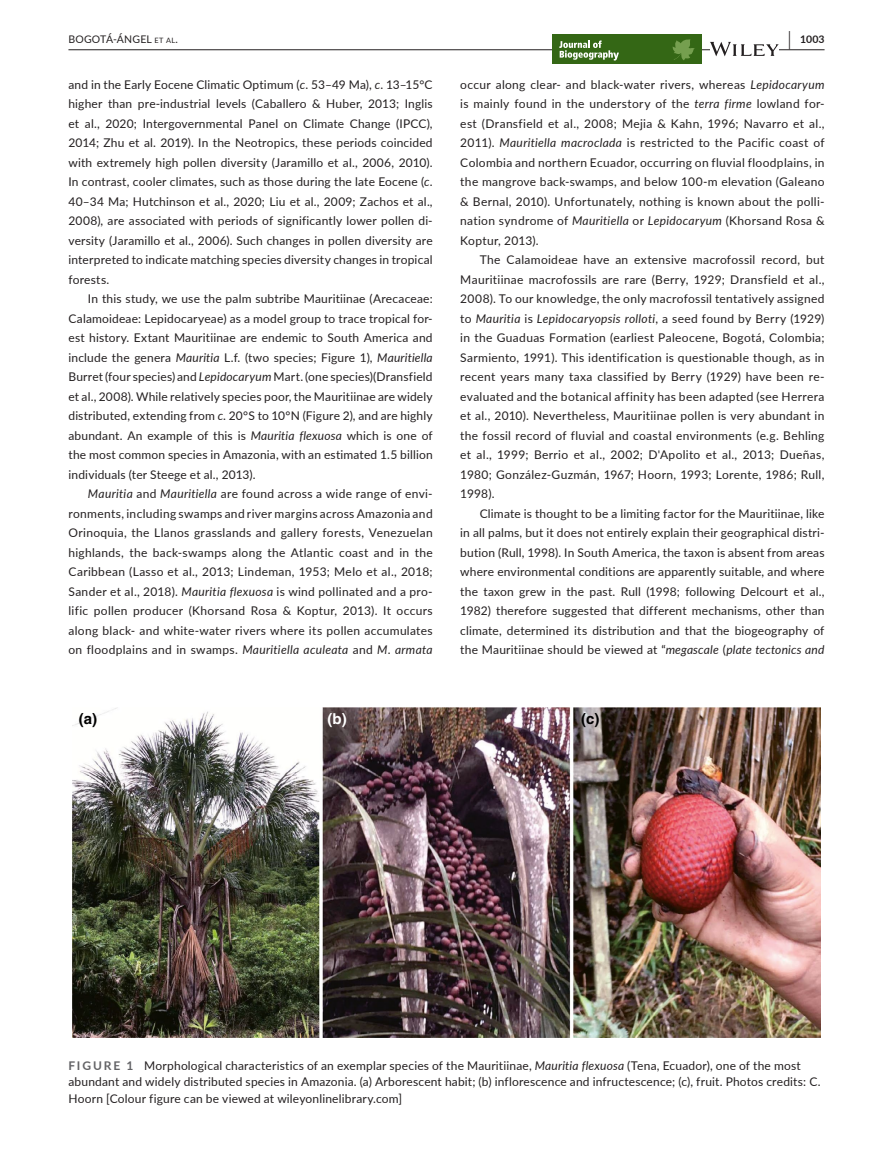
<style>
.page{position:relative;width:893px;height:1174px;background:#fff}
.page>*{position:absolute;margin:0;border:0;box-sizing:border-box;transform-origin:0 0}
.t1{font:700 15px "Helvetica";color:#000}
.t2{font:700 15px "Helvetica";color:#fff}
.t3{font:12px/19.5px "Lato";letter-spacing:.015em;color:#231f20;text-align:justify}
.t4{font:10.5px "Lato";letter-spacing:.02em;color:#231f20}
.t5{font:700 10.5px "Lato";color:#231f20}
.s1{font-size:7.35px}
.s2{font-size:19.5px}
.s3{font-style:italic}
.s4{font-weight:700;color:#636366}
</style>
<div class="page">
<hr style="left:68px;top:49px;width:756px;height:1px;background:#231f20">
<div style="left:667px;top:34px;width:34px;height:30px;background:#346715"></div>
<div style="left:553px;top:34px;width:114px;height:30px;background:#346715"></div>
<svg style="left:673px;top:39px;width:22px;height:21px"></svg>
<svg style="left:559px;top:41px;width:60px;height:20px"></svg>
<svg style="left:710px;top:42px;width:69px;height:14px"></svg>
<img style="left:72px;top:707px;width:749px;height:330px">
<p class="t4" style="left:68px;top:31px;width:111px">BOGOTÁ-ÁNGEL <span class="s1">et al</span>.</p>
<p class="t5" style="left:789px;top:31px;width:37px"><span class="s2">|</span> 1003</p>
<p class="t3" style="left:68px;top:74px;width:366px">and in the Early Eocene Climatic Optimum (<span class="s3">c</span>. 53–49 Ma), <span class="s3">c</span>. 13–15°C higher than pre-industrial levels (Caballero &amp; Huber, 2013; Inglis et al., 2020; Intergovernmental Panel on Climate Change (IPCC), 2014; Zhu et al. 2019). In the Neotropics, these periods coincided with extremely high pollen diversity (Jaramillo et al., 2006, 2010).<br>In contrast, cooler climates, such as those during the late Eocene (<span class="s3">c</span>.<br>40–34 Ma; Hutchinson et al., 2020; Liu et al., 2009; Zachos et al., 2008), are associated with periods of significantly lower pollen di&shy;versity (Jaramillo et al., 2006). Such changes in pollen diversity are interpreted to indicate matching species diversity changes in tropical forests.</p>
<p class="t3" style="left:68px;top:288px;width:366px;text-indent:20px">In this study, we use the palm subtribe Mauritiinae (Arecaceae:<br>Calamoideae: Lepidocaryeae) as a model group to trace tropical for&shy;est history. Extant Mauritiinae are endemic to South America and include the genera <span class="s3">Mauritia</span> L.f. (two species; Figure 1), <span class="s3">Mauritiella </span>Burret (four species) and <span class="s3">Lepidocaryum</span> Mart. (one species)(Dransfield et al., 2008). While relatively species poor, the Mauritiinae are widely distributed, extending from <span class="s3">c</span>. 20°S to 10°N (Figure 2), and are highly abundant. An example of this is <span class="s3">Mauritia flexuosa</span> which is one of the most common species in Amazonia, with an estimated 1.5 billion individuals (ter Steege et al., 2013).</p>
<p class="t3" style="left:68px;top:483px;width:366px;text-indent:20px"><span class="s3">Mauritia</span> and <span class="s3">Mauritiella</span> are found across a wide range of envi&shy;ronments, including swamps and river margins across Amazonia and Orinoquia, the Llanos grasslands and gallery forests, Venezuelan highlands, the back-swamps along the Atlantic coast and in the Caribbean (Lasso et al., 2013; Lindeman, 1953; Melo et al., 2018; Sander et al., 2018). <span class="s3">Mauritia flexuosa</span> is wind pollinated and a pro&shy;lific pollen producer (Khorsand Rosa &amp; Koptur, 2013). It occurs along black- and white-water rivers where its pollen accumulates on floodplains and in swamps. <span class="s3">Mauritiella aculeata</span> and <span class="s3">M</span>. <span class="s3">armata</span></p>
<p class="t3" style="left:460px;top:74px;width:366px">occur along clear- and black-water rivers, whereas <span class="s3">Lepidocaryum </span>is mainly found in the understory of the <span class="s3">terra firme</span> lowland for&shy;est (Dransfield et al., 2008; Mejia &amp; Kahn, 1996; Navarro et al., 2011). <span class="s3">Mauritiella macroclada</span> is restricted to the Pacific coast of Colombia and northern Ecuador, occurring on fluvial floodplains, in the mangrove back-swamps, and below 100-m elevation (Galeano &amp; Bernal, 2010). Unfortunately, nothing is known about the polli&shy;nation syndrome of <span class="s3">Mauritiella</span> or <span class="s3">Lepidocaryum</span> (Khorsand Rosa &amp; Koptur, 2013).</p>
<p class="t3" style="left:460px;top:249px;width:366px;text-indent:20px">The Calamoideae have an extensive macrofossil record, but Mauritiinae macrofossils are rare (Berry, 1929; Dransfield et al., 2008). To our knowledge, the only macrofossil tentatively assigned to <span class="s3">Mauritia</span> is <span class="s3">Lepidocaryopsis rolloti</span>, a seed found by Berry (1929) in the Guaduas Formation (earliest Paleocene, Bogotá, Colombia; Sarmiento, 1991). This identification is questionable though, as in recent years many taxa classified by Berry (1929) have been re&shy;evaluated and the botanical affinity has been adapted (see Herrera et al., 2010). Nevertheless, Mauritiinae pollen is very abundant in the fossil record of fluvial and coastal environments (e.g. Behling et al., 1999; Berrio et al., 2002; D'Apolito et al., 2013; Dueñas, 1980; González-Guzmán, 1967; Hoorn, 1993; Lorente, 1986; Rull, 1998).</p>
<p class="t3" style="left:460px;top:503px;width:366px;text-indent:20px">Climate is thought to be a limiting factor for the Mauritiinae, like in all palms, but it does not entirely explain their geographical distri&shy;bution (Rull, 1998). In South America, the taxon is absent from areas where environmental conditions are apparently suitable, and where the taxon grew in the past. Rull (1998; following Delcourt et al., 1982) therefore suggested that different mechanisms, other than climate, determined its distribution and that the biogeography of the Mauritiinae should be viewed at “<span class="s3">megascale</span> (<span class="s3">plate tectonics and</span></p>
<p class="t1" style="left:79px;top:709px;width:20px">(a)</p>
<p class="t2" style="left:328px;top:709px;width:21px">(b)</p>
<p class="t1" style="left:581px;top:709px;width:20px">(c)</p>
<p class="t3" style="left:68px;top:1056px;width:754px;line-height:16.5px;text-align:left"><span class="s4">FIGURE 1</span> Morphological characteristics of an exemplar species of the Mauritiinae, <span class="s3">Mauritia flexuosa</span> (Tena, Ecuador), one of the most abundant and widely distributed species in Amazonia. (a) Arborescent habit; (b) inflorescence and infructescence; (c), fruit. Photos credits: C.<br>Hoorn [Colour figure can be viewed at wileyonlinelibrary.com]</p>
</div>
